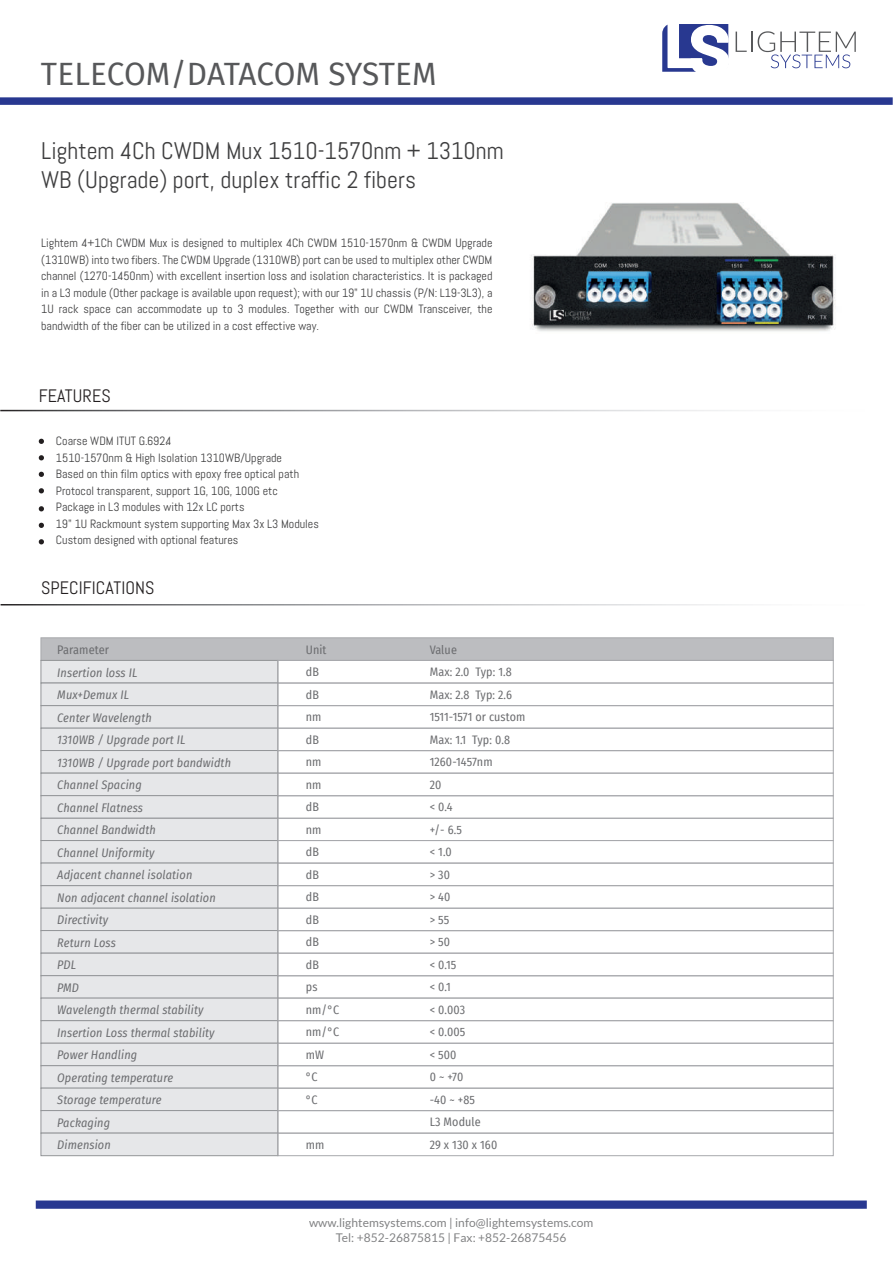
<style>
.page{position:relative;width:893px;height:1263px;background:#fff}
.page>*{position:absolute;margin:0;border:0;box-sizing:border-box;transform-origin:0 0}
.t1{font:31.5px "Fira Sans";letter-spacing:-.005em;color:#57585a}
.t2{font:24px/28.8px "Abel";color:#3e3e3f}
.t3{font:18px "Abel";letter-spacing:.005em;color:#231f20}
.t4{font:italic 12.15px/22.5px "Fira Sans Condensed";letter-spacing:.01em;color:#6c6d70}
.t5{font:12.15px "Fira Sans Condensed";letter-spacing:.01em;color:#6c6d70}
.t6{font:12px/16.5px "Abel";color:#3e3e3f;text-align:justify}
.t7{font:12px/22.5px "Fira Sans Condensed";letter-spacing:.01em;color:#6c6d70}
.t8{font:12px/14.4px "Lato";letter-spacing:.005em;color:#57585a;text-align:center}
</style>
<div class="page">
<div style="left:36px;top:1200px;width:831px;height:9px;border:8px solid #283890"></div>
<svg style="left:662px;top:24px;width:67px;height:48px"></svg>
<svg style="left:736px;top:32px;width:16px;height:20px"></svg>
<svg style="left:758px;top:31px;width:98px;height:37px"></svg>
<div style="left:0;top:97px;width:893px;height:8px;background:#283890"></div>
<div style="left:41px;top:638px;width:792px;height:23px;background:#bcbdc0"></div>
<div style="left:41px;top:660px;width:237px;height:23px;background:#e6e7e9;border:1px solid #939598"></div>
<div style="left:278px;top:660px;width:555px;height:23px;border:1px solid #a8a9ad"></div>
<div style="left:41px;top:683px;width:237px;height:23px;background:#e6e7e9;border:1px solid #939598"></div>
<div style="left:278px;top:683px;width:555px;height:23px;border:1px solid #a8a9ad"></div>
<div style="left:41px;top:705px;width:237px;height:23px;background:#e6e7e9;border:1px solid #939598"></div>
<div style="left:278px;top:705px;width:555px;height:23px;border:1px solid #a8a9ad"></div>
<div style="left:41px;top:728px;width:237px;height:23px;background:#e6e7e9;border:1px solid #939598"></div>
<div style="left:278px;top:728px;width:555px;height:23px;border:1px solid #a8a9ad"></div>
<div style="left:41px;top:750px;width:237px;height:23px;background:#e6e7e9;border:1px solid #939598"></div>
<div style="left:278px;top:750px;width:555px;height:23px;border:1px solid #a8a9ad"></div>
<div style="left:41px;top:773px;width:237px;height:23px;background:#e6e7e9;border:1px solid #939598"></div>
<div style="left:278px;top:773px;width:555px;height:23px;border:1px solid #a8a9ad"></div>
<div style="left:41px;top:795px;width:237px;height:23px;background:#e6e7e9;border:1px solid #939598"></div>
<div style="left:278px;top:795px;width:555px;height:23px;border:1px solid #a8a9ad"></div>
<div style="left:41px;top:818px;width:237px;height:23px;background:#e6e7e9;border:1px solid #939598"></div>
<div style="left:278px;top:818px;width:555px;height:23px;border:1px solid #a8a9ad"></div>
<div style="left:41px;top:840px;width:237px;height:23px;background:#e6e7e9;border:1px solid #939598"></div>
<div style="left:278px;top:840px;width:555px;height:23px;border:1px solid #a8a9ad"></div>
<div style="left:41px;top:863px;width:237px;height:23px;background:#e6e7e9;border:1px solid #939598"></div>
<div style="left:278px;top:863px;width:555px;height:23px;border:1px solid #a8a9ad"></div>
<div style="left:41px;top:885px;width:237px;height:23px;background:#e6e7e9;border:1px solid #939598"></div>
<div style="left:278px;top:885px;width:555px;height:23px;border:1px solid #a8a9ad"></div>
<div style="left:41px;top:908px;width:237px;height:23px;background:#e6e7e9;border:1px solid #939598"></div>
<div style="left:278px;top:908px;width:555px;height:23px;border:1px solid #a8a9ad"></div>
<div style="left:41px;top:930px;width:237px;height:23px;background:#e6e7e9;border:1px solid #939598"></div>
<div style="left:278px;top:930px;width:555px;height:23px;border:1px solid #a8a9ad"></div>
<div style="left:41px;top:953px;width:237px;height:23px;background:#e6e7e9;border:1px solid #939598"></div>
<div style="left:278px;top:953px;width:555px;height:23px;border:1px solid #a8a9ad"></div>
<div style="left:41px;top:975px;width:237px;height:23px;background:#e6e7e9;border:1px solid #939598"></div>
<div style="left:278px;top:975px;width:555px;height:23px;border:1px solid #a8a9ad"></div>
<div style="left:41px;top:998px;width:237px;height:23px;background:#e6e7e9;border:1px solid #939598"></div>
<div style="left:278px;top:998px;width:555px;height:23px;border:1px solid #a8a9ad"></div>
<div style="left:41px;top:1020px;width:237px;height:23px;background:#e6e7e9;border:1px solid #939598"></div>
<div style="left:278px;top:1020px;width:555px;height:23px;border:1px solid #a8a9ad"></div>
<div style="left:41px;top:1043px;width:237px;height:23px;background:#e6e7e9;border:1px solid #939598"></div>
<div style="left:278px;top:1043px;width:555px;height:23px;border:1px solid #a8a9ad"></div>
<div style="left:41px;top:1065px;width:237px;height:23px;background:#e6e7e9;border:1px solid #939598"></div>
<div style="left:278px;top:1065px;width:555px;height:23px;border:1px solid #a8a9ad"></div>
<div style="left:41px;top:1088px;width:237px;height:23px;background:#e6e7e9;border:1px solid #939598"></div>
<div style="left:278px;top:1088px;width:555px;height:23px;border:1px solid #a8a9ad"></div>
<div style="left:41px;top:1110px;width:237px;height:23px;background:#e6e7e9;border:1px solid #939598"></div>
<div style="left:278px;top:1110px;width:555px;height:23px;border:1px solid #a8a9ad"></div>
<div style="left:41px;top:1133px;width:237px;height:23px;background:#e6e7e9;border:1px solid #939598"></div>
<div style="left:278px;top:1133px;width:555px;height:23px;border:1px solid #a8a9ad"></div>
<svg style="left:39px;top:439px;width:5px;height:5px"></svg>
<svg style="left:39px;top:455px;width:5px;height:5px"></svg>
<svg style="left:39px;top:472px;width:5px;height:5px"></svg>
<svg style="left:39px;top:488px;width:5px;height:5px"></svg>
<svg style="left:39px;top:506px;width:5px;height:5px"></svg>
<svg style="left:39px;top:523px;width:5px;height:5px"></svg>
<svg style="left:39px;top:539px;width:5px;height:5px"></svg>
<img style="left:531px;top:203px;width:305px;height:128px">
<h1 class="t1" style="left:41px;top:50px;width:397px">TELECOM/DATACOM SYSTEM</h1>
<h2 class="t2" style="left:41px;top:136px;width:464px">Lightem 4Ch CWDM Mux 1510-1570nm + 1310nm<br>WB (Upgrade) port, duplex traffic 2 fibers</h2>
<p class="t6" style="left:41px;top:235px;width:453px">Lightem 4+1Ch CWDM Mux is designed to multiplex 4Ch CWDM 1510-1570nm &amp; CWDM Upgrade (1310WB) into two fibers. The CWDM Upgrade (1310WB) port can be used to multiplex other CWDM channel (1270-1450nm) with excellent insertion loss and isolation characteristics. It is packaged in a L3 module (Other package is available upon request); with our 19" 1U chassis (P/N: L19-3L3), a 1U rack space can accommodate up to 3 modules. Together with our CWDM Transceiver, the bandwidth of the fiber can be utilized in a cost effective way.</p>
<h3 class="t3" style="left:39px;top:385px;width:74px">FEATURES</h3>
<p class="t6" style="left:56px;top:433px;width:264px;text-align:left">Coarse WDM ITUT G.692.4<br>1510-1570nm &amp; High Isolation 1310WB/Upgrade<br>Based on thin film optics with epoxy free optical path Protocol transparent, support 1G, 10G, 100G etc Package in L3 modules with 12x LC ports<br>19" 1U Rackmount system supporting Max 3x L3 Modules Custom designed with optional features</p>
<h3 class="t3" style="left:41px;top:576px;width:115px">SPECIFICATIONS</h3>
<p class="t5" style="left:57px;top:641px;width:53px">Parameter</p>
<p class="t4" style="left:57px;top:661px;width:175px">Insertion loss IL<br>Mux+Demux IL<br>Center Wavelength<br>1310WB / Upgrade port IL<br>1310WB / Upgrade port bandwidth<br>Channel Spacing<br>Channel Flatness<br>Channel Bandwidth<br>Channel Uniformity<br>Adjacent channel isolation<br>Non adjacent channel isolation<br>Directivity<br>Return Loss<br>PDL<br>PMD<br>Wavelength thermal stability<br>Insertion Loss thermal stability<br>Power Handling<br>Operating temperature<br>Storage temperature<br>Packaging<br>Dimension</p>
<p class="t7" style="left:306px;top:638px;width:35px">Unit dB<br>dB<br>nm<br>dB<br>nm nm<br>dB<br>nm<br>dB<br>dB<br>dB<br>dB<br>dB<br>dB<br>ps nm/°C nm/°C mW<br>°C<br>°C</p>
<p class="t7" style="left:306px;top:1133px;width:20px">mm</p>
<p class="t7" style="left:430px;top:638px;width:97px">Value<br>Max: 2.0 Typ: 1.8<br>Max: 2.8 Typ: 2.6<br>1511-1571 or custom<br>Max: 1.1 Typ: 0.8<br>1260-1457nm<br>20<br>&lt; 0.4<br>+/- 6.5<br>&lt; 1.0<br>&gt; 30<br>&gt; 40<br>&gt; 55<br>&gt; 50<br>&lt; 0.15<br>&lt; 0.1<br>&lt; 0.003<br>&lt; 0.005<br>&lt; 500<br>0 ~ +70<br>-40 ~ +85<br>L3 Module<br>29 x 130 x 160</p>
<p class="t8" style="left:309px;top:1215px;width:286px">www.lightemsystems.com | info@lightemsystems.com<br>Tel: +852-26875815 | Fax: +852-26875456</p>
</div>
